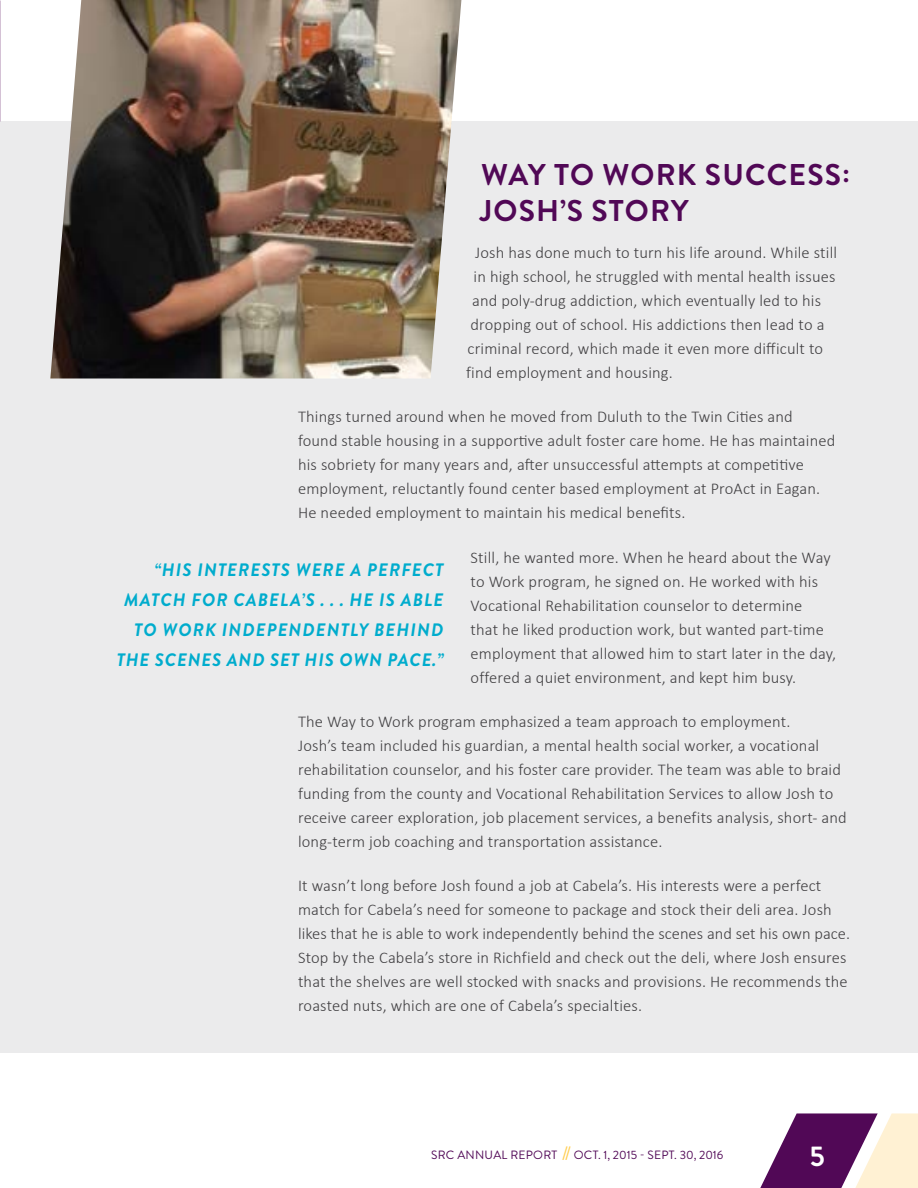
<style>
.page{position:relative;width:918px;height:1188px;background:#fff}
.page>*{position:absolute;margin:0;border:0;box-sizing:border-box;transform-origin:0 0}
.Story_Headline_H2{font:700 30px/36px "Brandon Grotesque";letter-spacing:.04em;color:#510856}
.t1{font:700 28.5px "Brandon Grotesque";color:#fff}
.t2{font:italic 700 18px/30px "Brandon Grotesque";letter-spacing:.06em;color:#00accd;text-align:right}
.t3{font:300 16.5px/24px "Calibri";letter-spacing:.01em;color:#414042}
.t4{font:12px "Brandon Grotesque";letter-spacing:.02em;color:#510856}
.s1{font-size:19.5px;color:#ffce51}
</style>
<div class="page">
<div style="left:0;top:122px;width:918px;height:931px;background:#ebebec"></div>
<svg style="left:760px;top:1113px;width:158px;height:75px"></svg>
<img style="left:50px;top:0;width:411px;height:379px">
<h2 class="Story_Headline_H2" style="left:480px;top:157px;width:372px">WAY TO WORK SUCCESS:<br>JOSH’S STORY</h2>
<p class="t3" style="left:475px;top:240px;width:364px">Josh has done much to turn his life around. While still</p>
<p class="t3" style="left:474px;top:264px;width:363px">in high school, he struggled with mental health issues</p>
<p class="t3" style="left:472px;top:288px;width:351px">and poly-drug addiction, which eventually led to his</p>
<p class="t3" style="left:471px;top:312px;width:355px">dropping out of school. His addictions then lead to a</p>
<p class="t3" style="left:468px;top:336px;width:357px">criminal record, which made it even more difficult to</p>
<p class="t3" style="left:466px;top:360px;width:208px">find employment and housing.</p>
<p class="t3" style="left:298px;top:404px;width:539px">Things turned around when he moved from Duluth to the Twin Cities and found stable housing in a supportive adult foster care home. He has maintained his sobriety for many years and, after unsuccessful attempts at competitive employment, reluctantly found center based employment at ProAct in Eagan.<br>He needed employment to maintain his medical benefits.</p>
<p class="t3" style="left:471px;top:544px;width:367px">Still, he wanted more. When he heard about the Way to Work program, he signed on. He worked with his Vocational Rehabilitation counselor to determine<br>that he liked production work, but wanted part-time employment that allowed him to start later in the day, offered a quiet environment, and kept him busy.</p>
<p class="t3" style="left:298px;top:709px;width:550px">The Way to Work program emphasized a team approach to employment.<br>Josh’s team included his guardian, a mental health social worker, a vocational rehabilitation counselor, and his foster care provider. The team was able to braid funding from the county and Vocational Rehabilitation Services to allow Josh to receive career exploration, job placement services, a benefits analysis, short- and long-term job coaching and transportation assistance.</p>
<p class="t3" style="left:298px;top:873px;width:554px">It wasn’t long before Josh found a job at Cabela’s. His interests were a perfect match for Cabela’s need for someone to package and stock their deli area. Josh likes that he is able to work independently behind the scenes and set his own pace.<br>Stop by the Cabela’s store in Richfield and check out the deli, where Josh ensures that the shelves are well stocked with snacks and provisions. He recommends the roasted nuts, which are one of Cabela’s specialties.</p>
<p class="t2" style="left:117px;top:555px;width:328px">“HIS INTERESTS WERE A PERFECT<br>MATCH FOR CABELA’S . . . HE IS ABLE<br>TO WORK INDEPENDENTLY BEHIND<br>THE SCENES AND SET HIS OWN PACE.”</p>
<p class="t4" style="left:431px;top:1146px;width:294px">SRC ANNUAL REPORT <span class="s1">//</span> OCT. 1, 2015 - SEPT. 30, 2016</p>
<h2 class="t1" style="left:810px;top:1137px;width:17px">5</h2>
</div>
